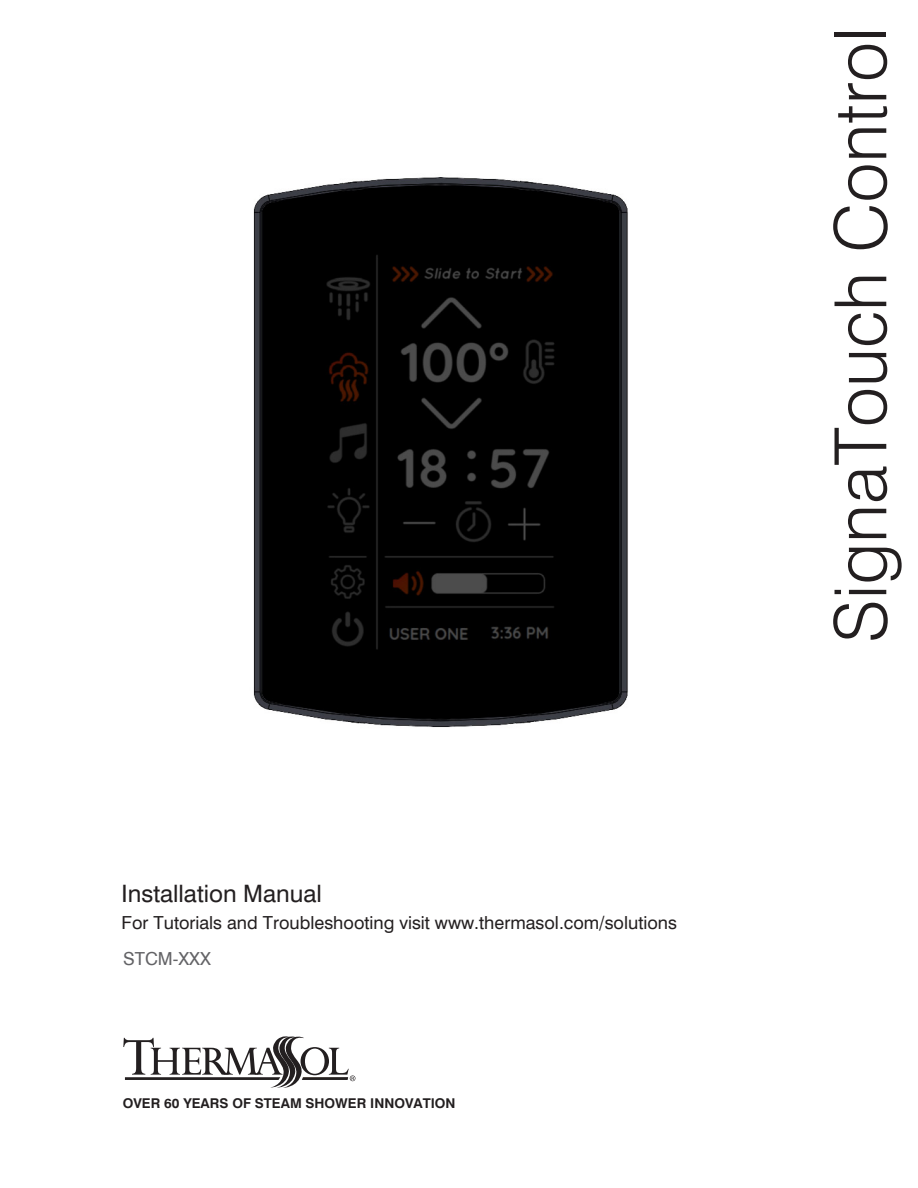
<style>
.page{position:relative;width:918px;height:1188px;background:#fff}
.page>*{position:absolute;margin:0;border:0;box-sizing:border-box;transform-origin:0 0}
.t1{font:300 72px "Swiss 721 BT";color:#231f20}
.t2{font:24px "Swiss 721 BT";color:#231f20}
.t3{font:18px "Swiss 721 BT";color:#231f20}
.t4{font:18px "Swiss 721 BT";color:#636366}
.t5{font:700 13.5px "Swiss 721 BT";color:#231f20}
</style>
<div class="page">
<svg style="left:123px;top:1036px;width:232px;height:52px"></svg>
<img style="left:253px;top:177px;width:375px;height:551px">
<p class="t2" style="left:122px;top:879px;width:202px">Installation Manual</p>
<p class="t3" style="left:122px;top:912px;width:557px">For Tutorials and Troubleshooting visit www.thermasol.com/solutions</p>
<p class="t4" style="left:123px;top:948px;width:89px">STCM-XXX</p>
<p class="t5" style="left:123px;top:1095px;width:334px">OVER 60 YEARS OF STEAM SHOWER INNOVATION</p>
<p class="t1" style="left:817px;top:643px;width:617px;rotate:-90deg">SignaTouch Control</p>
</div>
